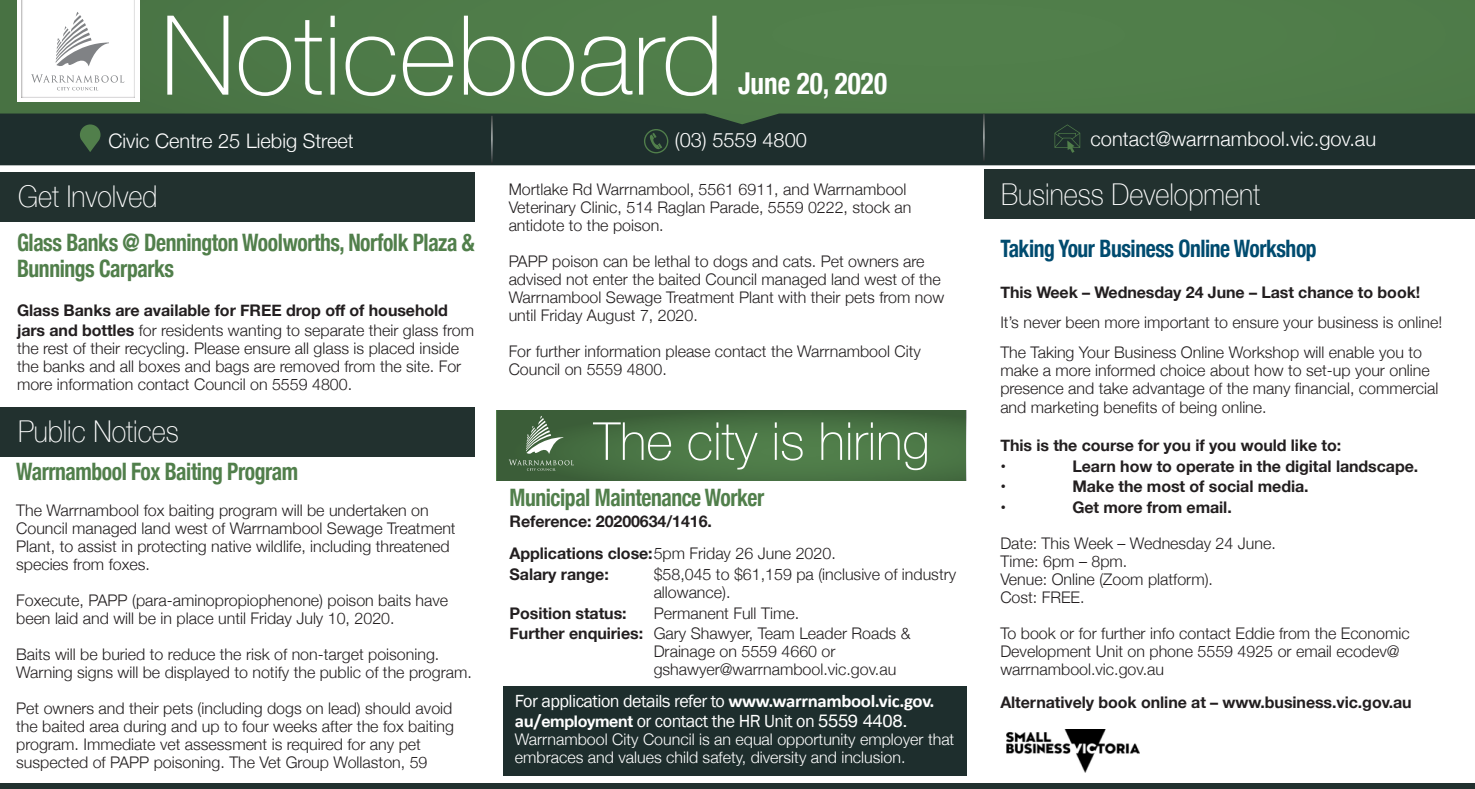
<style>
.page{position:relative;width:1475px;height:789px;background:#fff}
.page>*{position:absolute;margin:0;border:0;box-sizing:border-box;transform-origin:0 0}
.t1{font:700 condensed 30.2px "Helvetica Neue";color:#fff;scale:.9 1}
.t2{font:100 30px "Helvetica Neue";color:#fff;scale:.9 1}
.t3{font:700 condensed 24px/26px "Helvetica Neue";letter-spacing:-.02em;color:#517f4b;scale:.9 1}
.t4{font:700 condensed 24px "Helvetica Neue";letter-spacing:-.02em;color:#004b6f;scale:.9 1}
.t5{font:300 20px "Helvetica Neue";color:#fff}
.t6{font:18px/19.2px "Franklin Gothic";letter-spacing:-.03em;color:#fff}
.t7{font:300 16px/18px "Helvetica Neue";color:#231f20}
.t8{font:700 16px/20.6px "Helvetica Neue";letter-spacing:-.005em;color:#231f20}
.t9{font:300 16px/18px "Helvetica Neue";color:#fff}
.s1{font-weight:300}
.s2{font-weight:700}
.s3{font-family:"Calibri";font-weight:700}
.s4{font-family:"Helvetica Neue";font-weight:700;font-size:16px}
.s5{font-family:"Helvetica Neue";font-size:17.6px}
</style>
<div class="page">
<div style="left:0;top:0;width:1474px;height:154px;background:#517f4b"></div>
<div style="left:0;top:113px;width:1474px;height:52px;background:#1e2e2d"></div>
<svg style="left:1054px;top:124px;width:26px;height:29px"></svg>
<svg style="left:644px;top:129px;width:24px;height:24px"></svg>
<svg style="left:80px;top:124px;width:20px;height:28px"></svg>
<hr style="left:491px;top:116px;width:1px;height:47px;background:#fff">
<hr style="left:983px;top:114px;width:1px;height:48px;background:#fff">
<svg style="left:167px;top:16px;width:549px;height:80px"></svg>
<div style="left:17px;top:0;width:122px;height:102px;background:#fff"></div>
<div style="left:21px;top:0;width:117px;height:101px;background:#231f20;opacity:.75"></div>
<svg style="left:28px;top:3px;width:97px;height:87px"></svg>
<div style="left:0;top:406px;width:474px;height:50px;background:#22312f"></div>
<div style="left:984px;top:169px;width:490px;height:50px;background:#22312f"></div>
<img style="left:1006px;top:729px;width:133px;height:43px">
<div style="left:0;top:172px;width:474px;height:49px;background:#22312f"></div>
<svg style="left:496px;top:410px;width:470px;height:70px;background:#42693e"></svg>
<svg style="left:593px;top:422px;width:333px;height:48px;background:#5e8559"></svg>
<div style="left:503px;top:686px;width:463px;height:89px;background:#1e2e2d"></div>
<svg style="left:508px;top:415px;width:66px;height:55px;background:#587655"></svg>
<div style="left:0;top:783px;width:1474px;height:5px;background:#22312f"></div>
<p class="t1" style="left:738px;top:59px;width:167px">June 20, 2020</p>
<p class="t5" style="left:108px;top:124px;width:247px">Civic Centre 25 Liebig Street</p>
<p class="t5" style="left:674px;top:123px;width:133px">(03) 5559 4800</p>
<p class="t5" style="left:1090px;top:123px;width:287px">contact@warrnambool.vic.gov.au</p>
<p class="t2" style="left:18px;top:174px;width:156px">Get Involved</p>
<p class="t3" style="left:17px;top:227px;width:510px">Glass Banks @ Dennington Woolworths, Norfolk Plaza &amp;<br>Bunnings Carparks</p>
<p class="t8" style="left:17px;top:300px;width:458px">Glass Banks are available for FREE drop off of household jars and bottles <span class="s1">for residents wanting to separate their glass from</span></p>
<p class="t7" style="left:17px;top:338px;width:445px">the rest of their recycling. Please ensure all glass is placed inside the banks and all boxes and bags are removed from the site. For more information contact Council on 5559 4800.</p>
<p class="t2" style="left:18px;top:408px;width:180px">Public Notices</p>
<p class="t3" style="left:16px;top:456px;width:315px">Warrnambool Fox Baiting Program</p>
<p class="t7" style="left:16px;top:500px;width:441px">The Warrnambool fox baiting program will be undertaken on Council managed land west of Warrnambool Sewage Treatment Plant, to assist in protecting native wildlife, including threatened species from foxes.</p>
<p class="t7" style="left:16px;top:590px;width:433px">Foxecute, PAPP (para-aminopropiophenone) poison baits have been laid and will be in place until Friday July 10, 2020.</p>
<p class="t7" style="left:16px;top:644px;width:457px">Baits will be buried to reduce the risk of non-target poisoning.<br>Warning signs will be displayed to notify the public of the program.</p>
<p class="t7" style="left:16px;top:698px;width:439px">Pet owners and their pets (including dogs on lead) should avoid the baited area during and up to four weeks after the fox baiting program. Immediate vet assessment is required for any pet suspected of PAPP poisoning. The Vet Group Wollaston, 59</p>
<p class="t7" style="left:508px;top:178px;width:404px">Mortlake Rd Warrnambool, 5561 6911, and Warrnambool<br>Veterinary Clinic, 514 Raglan Parade, 5559 0222, stock an antidote to the poison.</p>
<p class="t7" style="left:508px;top:250px;width:437px">PAPP poison can be lethal to dogs and cats. Pet owners are advised not enter the baited Council managed land west of the Warrnambool Sewage Treatment Plant with their pets from now until Friday August 7, 2020.</p>
<p class="t7" style="left:508px;top:340px;width:413px">For further information please contact the Warrnambool City<br>Council on 5559 4800.</p>
<p class="t3" style="left:509px;top:482px;width:284px">Municipal Maintenance Worker</p>
<p class="t8" style="left:509px;top:511px;width:204px">Reference: 20200634/1416.</p>
<p class="t7" style="left:509px;top:543px;width:327px"><span class="s2">Applications close:</span>5pm Friday 26 June 2020.</p>
<p class="t8" style="left:509px;top:564px;width:101px">Salary range:</p>
<p class="t7" style="left:653px;top:563px;width:304px">$58,045 to $61,159 pa (inclusive of industry allowance).</p>
<p class="t8" style="left:509px;top:602px;width:119px">Position status:</p>
<p class="t7" style="left:653px;top:602px;width:147px">Permanent Full Time.</p>
<p class="t7" style="left:653px;top:623px;width:258px;text-indent:-144px"><span class="s2">Further enquiries:</span> Gary Shawyer, Team Leader Roads &amp;<br>Drainage on 5559 4660 or gshawyer@warrnambool.vic.gov.au</p>
<p class="t6" style="left:515px;top:691px;width:421px">For application details refer to <span class="s3">www.warrnambool.vic.gov. au/</span><span class="s4">employment</span> or contact the HR Unit on <span class="s5">5559 4408.</span></p>
<p class="t9" style="left:515px;top:728px;width:441px">Warrnambool City Council is an equal opportunity employer that embraces and values child safety, diversity and inclusion.</p>
<p class="t2" style="left:1001px;top:171px;width:289px">Business Development</p>
<p class="t4" style="left:1000px;top:228px;width:353px">Taking Your Business Online Workshop</p>
<p class="t8" style="left:1000px;top:282px;width:421px">This Week – Wednesday 24 June – Last chance to book!</p>
<p class="t7" style="left:1000px;top:312px;width:443px">It’s never been more important to ensure your business is online!</p>
<p class="t7" style="left:1000px;top:342px;width:439px">The Taking Your Business Online Workshop will enable you to make a more informed choice about how to set-up your online presence and take advantage of the many financial, commercial and marketing benefits of being online.</p>
<p class="t8" style="left:1000px;top:435px;width:342px">This is the course for you if you would like to:</p>
<p class="t8" style="left:1000px;top:456px;width:7px">•</p>
<p class="t8" style="left:1072px;top:456px;width:347px">Learn how to operate in the digital landscape.</p>
<p class="t8" style="left:1000px;top:476px;width:7px">•</p>
<p class="t8" style="left:1072px;top:476px;width:238px">Make the most of social media.</p>
<p class="t8" style="left:1000px;top:497px;width:7px">•</p>
<p class="t8" style="left:1072px;top:497px;width:161px">Get more from email.</p>
<p class="t7" style="left:1000px;top:533px;width:277px">Date: This Week – Wednesday 24 June.</p>
<p class="t7" style="left:1000px;top:551px;width:128px">Time: 6pm – 8pm.</p>
<p class="t7" style="left:1000px;top:569px;width:214px">Venue: Online (Zoom platform).</p>
<p class="t7" style="left:1000px;top:587px;width:86px">Cost: FREE.</p>
<p class="t7" style="left:1000px;top:623px;width:411px">To book or for further info contact Eddie from the Economic<br>Development Unit on phone 5559 4925 or email ecodev@ warrnambool.vic.gov.au</p>
<p class="t8" style="left:1000px;top:691px;width:413px">Alternatively book online at – www.business.vic.gov.au</p>
</div>
